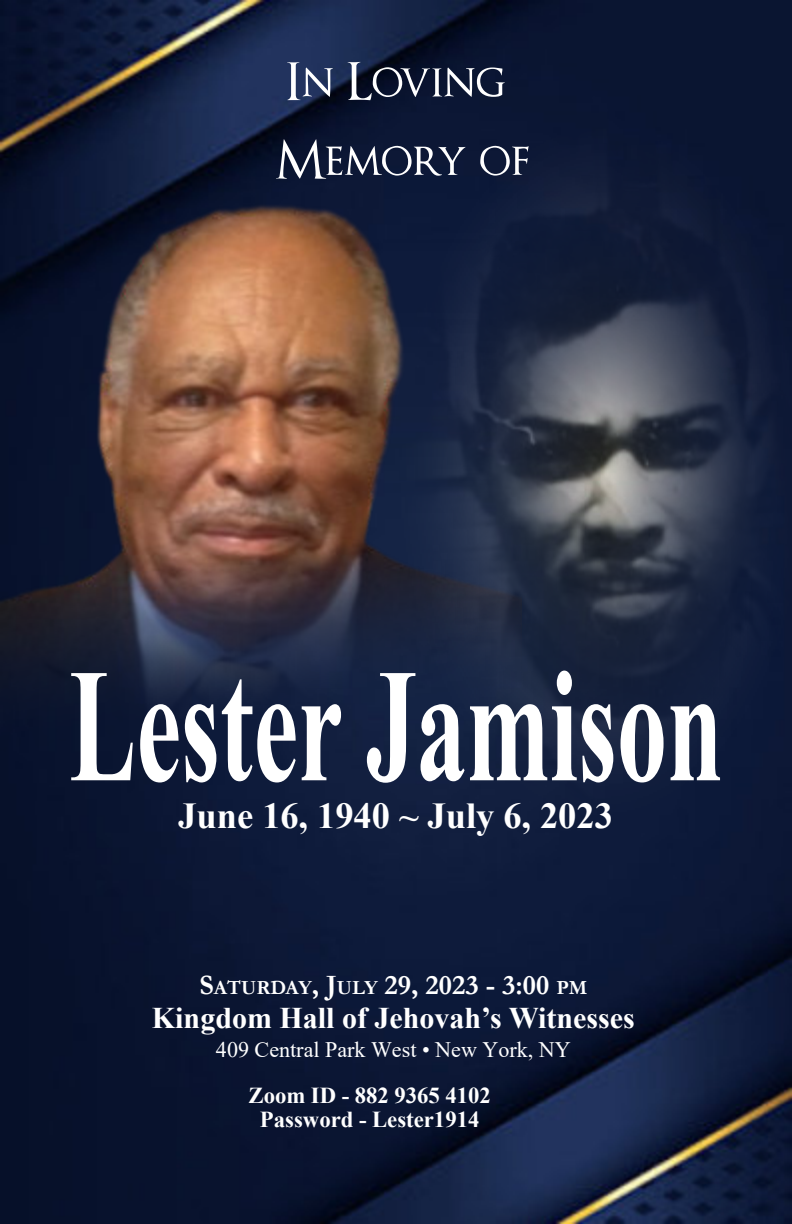
<style>
.page{position:relative;width:792px;height:1224px;background:#fff}
.page>*{position:absolute;margin:0;border:0;box-sizing:border-box;transform-origin:0 0}
.t1{font:700 161.8px "Times New Roman";color:#fff;scale:.62 1}
.t2{font:51.6px/78.6px "Optimus Princeps";color:#fff}
.t3{font:700 36.6px "Times New Roman";color:#fff}
.t4{font:700 30px "Times New Roman";color:#fff}
.t5{font:700 28.2px "Garamond";color:#fff}
.t6{font:700 22.8px/23.8px "Times New Roman";color:#fff;text-align:center}
.t7{font:22px "Times New Roman";color:#fff}
.s1{font-size:20.2px}
</style>
<div class="page">
<img style="left:0;top:0;width:792px;height:1224px">
<img style="left:0;top:204px;width:393px;height:549px">
<img style="left:393px;top:130px;width:399px;height:697px">
<h2 class="t2" style="left:275px;top:44px;width:256px">In Loving<br>Memory of</h2>
<h1 class="t1" style="left:69px;top:671px;width:1056px">Lester Jamison</h1>
<h3 class="t3" style="left:178px;top:803px;width:436px">June 16, 1940 ~ July 6, 2023</h3>
<p class="t5" style="left:200px;top:976px;width:389px">S<span class="s1">ATURDAY</span>, J<span class="s1">ULY</span> 29, 2023 - 3:00 <span class="s1">PM</span></p>
<h3 class="t4" style="left:152px;top:1007px;width:484px">Kingdom Hall of Jehovah’s Witnesses</h3>
<p class="t7" style="left:216px;top:1042px;width:356px">409 Central Park West • New York, NY</p>
<p class="t6" style="left:249px;top:1086px;width:244px">Zoom ID - 882 9365 4102<br>Password - Lester1914</p>
</div>
